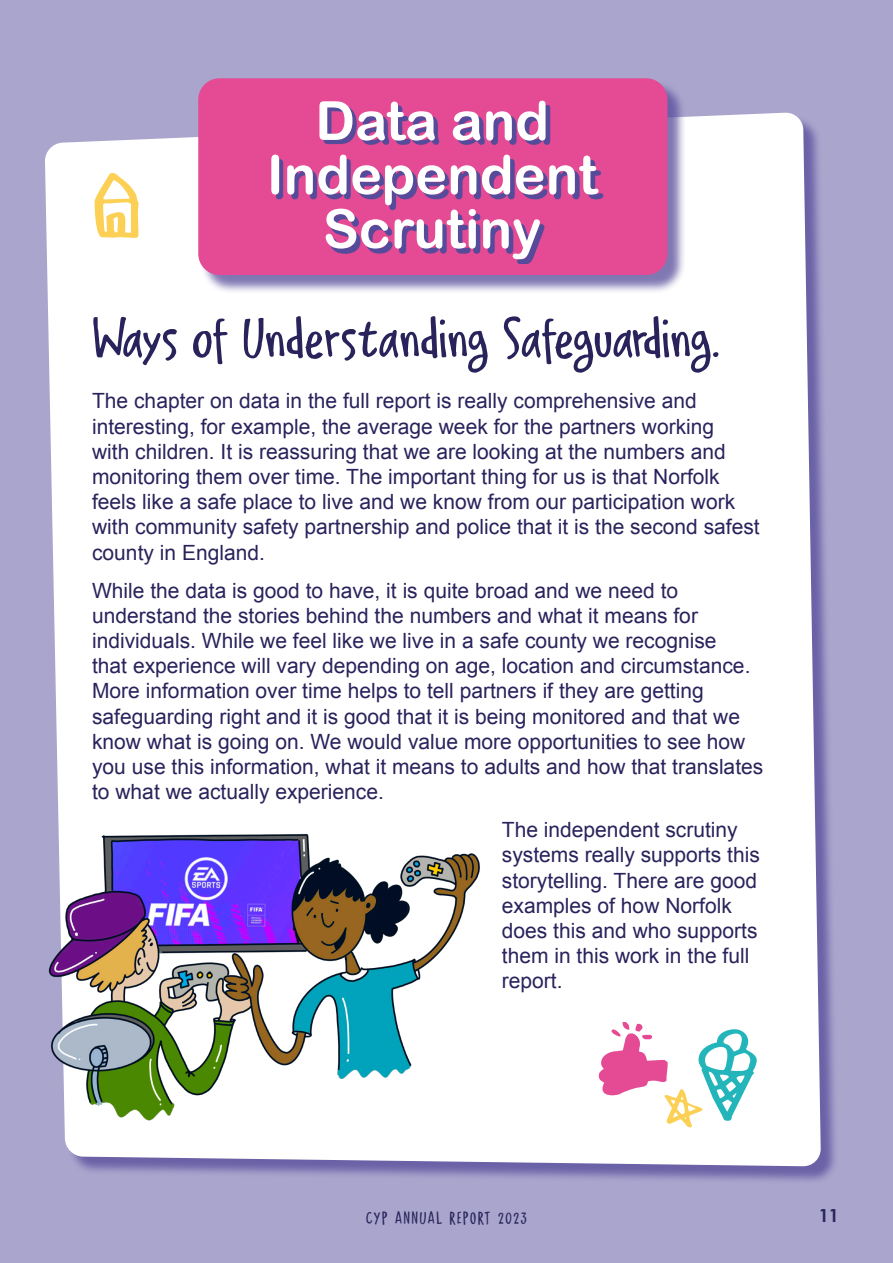
<style>
.page{position:relative;width:893px;height:1263px;background:#aaa5cd}
.page>*{position:absolute;margin:0;border:0;box-sizing:border-box;transform-origin:0 0}
.t1{font:150px "Delivery Note Doodles";color:#24b5bb}
.t2{font:120px "Delivery Note Doodles";color:#fbd054}
.t3{font:120px "Delivery Note Doodles";color:#e54a94}
.t4{font:72px "Delivery Note Doodles";color:#fbd054}
.t5{font:60px "Delivery Note";color:#29235c}
.t6{font:54px/54px "Arial Rounded MT Bold";color:#fff;text-align:center}
.t7{font:21px/25.2px "Arial";color:#29235c}
.t8{font:18px "Delivery Note";letter-spacing:.1em;color:#29265b}
.t9{font:700 18px "Century Gothic";color:#29265b}
</style>
<div class="page">
<div style="left:47px;top:115px;width:792px;height:1070px;background:#554b9a;opacity:.75"></div>
<div style="left:45px;top:112px;width:776px;height:1054px;background:#fff"></div>
<div style="left:200px;top:81px;width:486px;height:213px;background:#554b9a;opacity:.75"></div>
<div style="left:198px;top:78px;width:469px;height:197px;background:#e54a94;border-radius:21px"></div>
<svg style="left:276px;top:105px;width:327px;height:159px"></svg>
<img style="left:45px;top:830px;width:444px;height:297px">
<p class="t2" style="left:92px;top:136px;width:50px">m</p>
<p class="t6" style="left:267px;top:93px;width:332px">Data and<br>Independent<br>Scrutiny</p>
<p class="t5" style="left:92px;top:304px;width:629px">Ways of Understanding Safeguarding.</p>
<p class="t7" style="left:92px;top:389px;width:669px">The chapter on data in the full report is really comprehensive and interesting, for example, the average week for the partners working<br>with children. It is reassuring that we are looking at the numbers and monitoring them over time. The important thing for us is that Norfolk feels like a safe place to live and we know from our participation work with community safety partnership and police that it is the second safest county in England.</p>
<p class="t7" style="left:92px;top:578px;width:673px">While the data is good to have, it is quite broad and we need to understand the stories behind the numbers and what it means for individuals. While we feel like we live in a safe county we recognise<br>that experience will vary depending on age, location and circumstance.<br>More information over time helps to tell partners if they are getting safeguarding right and it is good that it is being monitored and that we know what is going on. We would value more opportunities to see how you use this information, what it means to adults and how that translates to what we actually experience.</p>
<p class="t7" style="left:502px;top:817px;width:259px">The independent scrutiny systems really supports this storytelling. There are good examples of how Norfolk does this and who supports them in this work in the full report.</p>
<p class="t1" style="left:695px;top:985px;width:66px">h</p>
<p class="t3" style="left:596px;top:988px;width:75px">f</p>
<p class="t4" style="left:663px;top:1065px;width:42px">u</p>
<p class="t8" style="left:366px;top:1208px;width:162px">CYP ANNUAL REPORT 2023</p>
<p class="t9" style="left:819px;top:1204px;width:22px">11</p>
</div>
